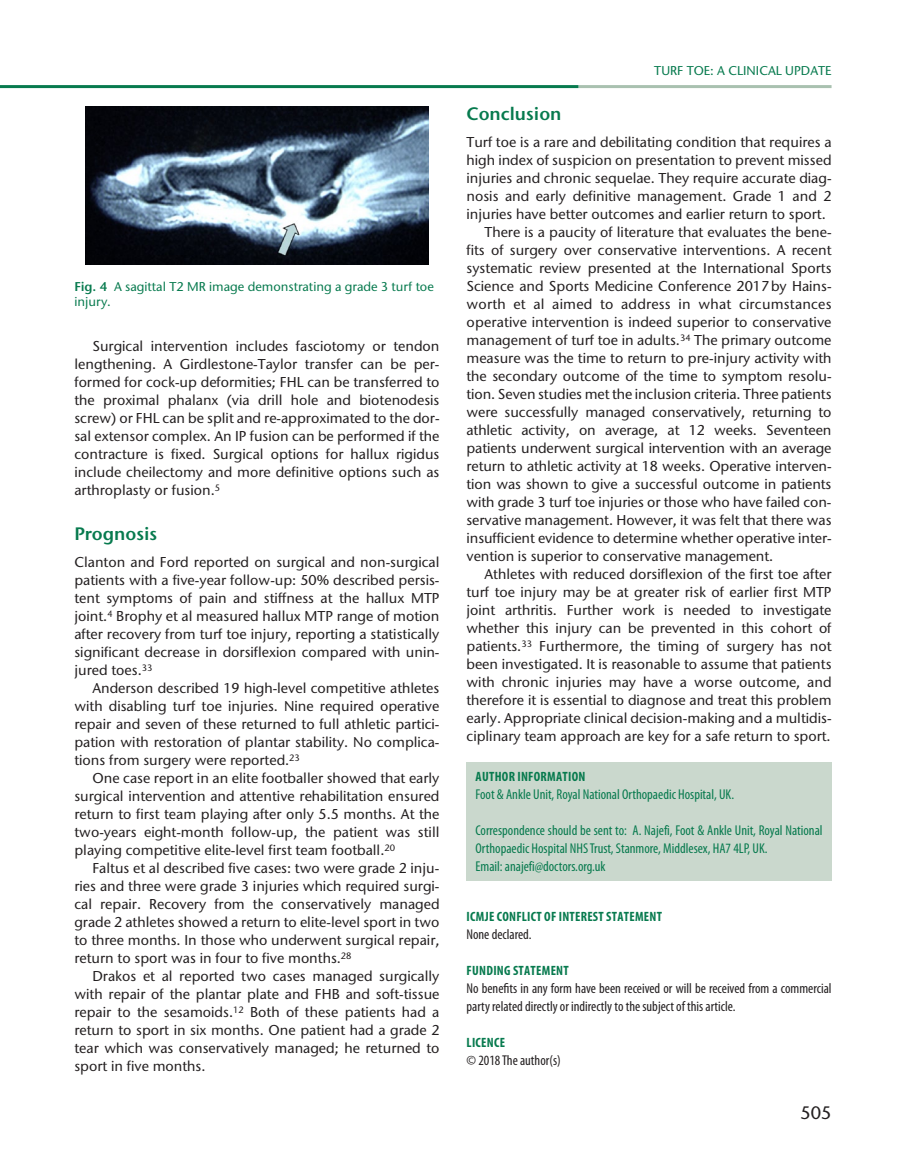
<style>
.page{position:relative;width:906px;height:1170px;background:#fff}
.page>*{position:absolute;margin:0;border:0;box-sizing:border-box;transform-origin:0 0}
.t1{font:600 18px "Stone Sans ITC Pro";color:#077a4e}
.t2{font:500 18px "Stone Sans ITC Pro";color:#231f20}
.t3{font:500 14.25px/18px "Stone Sans ITC Pro";color:#231f20;text-align:justify}
.t4{font:condensed 14.25px/18px "Myriad Pro";color:#077a4e}
.t5{font:condensed 14.25px/18px "Myriad Pro";color:#231f20}
.t6{font:700 condensed 13.5px "Myriad Pro";letter-spacing:.02em;color:#077a4e}
.t7{font:500 12.75px/15px "Stone Sans ITC Pro";color:#077a4e}
.s1{font-weight:600}
</style>
<div class="page">
<hr style="left:578px;top:85px;width:253px;height:3px;background:#a9c1b0">
<hr style="left:0;top:85px;width:578px;height:3px;background:#077a4e">
<img style="left:86px;top:106px;width:342px;height:158px">
<div style="left:466px;top:762px;width:365px;height:118px;background:#cad8cd"></div>
<p class="t7" style="left:74px;top:279px;width:361px"><span class="s1">Fig. 4</span> A sagittal T2 MR image demonstrating a grade 3 turf toe injury.</p>
<p class="t3" style="left:74px;top:336px;width:366px;text-indent:18px">Surgical intervention includes fasciotomy or tendon lengthening. A Girdlestone-Taylor transfer can be per&shy;formed for cock-up deformities; FHL can be transferred to the proximal phalanx (via drill hole and biotenodesis screw) or FHL can be split and re-approximated to the dor&shy;sal extensor complex. An IP fusion can be performed if the contracture is fixed. Surgical options for hallux rigidus include cheilectomy and more definitive options such as arthroplasty or fusion.<sup>5</sup></p>
<p class="t1" style="left:74px;top:522px;width:84px">Prognosis</p>
<p class="t3" style="left:74px;top:552px;width:366px">Clanton and Ford reported on surgical and non-surgical patients with a five-year follow-up: 50% described persis&shy;tent symptoms of pain and stiffness at the hallux MTP joint.<sup>4</sup> Brophy et al measured hallux MTP range of motion after recovery from turf toe injury, reporting a statistically significant decrease in dorsiflexion compared with unin&shy;jured toes.<sup>33</sup></p>
<p class="t3" style="left:74px;top:678px;width:366px;text-indent:18px">Anderson described 19 high-level competitive athletes with disabling turf toe injuries. Nine required operative repair and seven of these returned to full athletic partici&shy;pation with restoration of plantar stability. No complica&shy;tions from surgery were reported.<sup>23</sup></p>
<p class="t3" style="left:74px;top:768px;width:366px;text-indent:18px">One case report in an elite footballer showed that early surgical intervention and attentive rehabilitation ensured return to first team playing after only 5.5 months. At the two-years eight-month follow-up, the patient was still playing competitive elite-level first team football.<sup>20</sup></p>
<p class="t3" style="left:74px;top:858px;width:366px;text-indent:18px">Faltus et al described five cases: two were grade 2 inju&shy;ries and three were grade 3 injuries which required surgi&shy;cal repair. Recovery from the conservatively managed grade 2 athletes showed a return to elite-level sport in two to three months. In those who underwent surgical repair, return to sport was in four to five months.<sup>28</sup></p>
<p class="t3" style="left:74px;top:966px;width:366px;text-indent:18px">Drakos et al reported two cases managed surgically with repair of the plantar plate and FHB and soft-tissue repair to the sesamoids.<sup>12</sup> Both of these patients had a return to sport in six months. One patient had a grade 2 tear which was conservatively managed; he returned to sport in five months.</p>
<p class="t7" style="left:654px;top:63px;width:15px">Turf</p>
<p class="t7" style="left:686px;top:63px;width:50px">toe: aclinical</p>
<p class="t7" style="left:785px;top:63px;width:9px">update</p>
<p class="t1" style="left:466px;top:102px;width:97px">Conclusion</p>
<p class="t3" style="left:466px;top:132px;width:366px">Turf toe is a rare and debilitating condition that requires a</p>
<p class="t3" style="left:466px;top:150px;width:366px">high index of suspicion on presentation to prevent missed</p>
<p class="t3" style="left:466px;top:168px;width:366px">injuries and chronic sequelae. They require accurate diag-</p>
<p class="t3" style="left:466px;top:186px;width:366px">nosis and early definitive management. Grade 1 and 2</p>
<p class="t3" style="left:466px;top:204px;width:361px">injuries have better outcomes and earlier return to sport.</p>
<p class="t3" style="left:484px;top:222px;width:348px">There is a paucity of literature that evaluates the bene-</p>
<p class="t3" style="left:466px;top:240px;width:367px">fits of surgery over conservative interventions. A recent</p>
<p class="t3" style="left:466px;top:258px;width:366px">systematic review presented at the International Sports</p>
<p class="t3" style="left:466px;top:276px;width:366px">Science and Sports Medicine Conference 2017by Hains-</p>
<p class="t3" style="left:466px;top:294px;width:366px">worth et al aimed to address in what circumstances</p>
<p class="t3" style="left:466px;top:312px;width:366px">operative intervention is indeed superior to conservative</p>
<p class="t3" style="left:466px;top:330px;width:366px">management of turf toe in adults.<sup>34</sup> The primary outcome</p>
<p class="t3" style="left:466px;top:348px;width:366px">measure was the time to return to pre-injury activity with</p>
<p class="t3" style="left:466px;top:366px;width:366px">the secondary outcome of the time to symptom resolu-</p>
<p class="t3" style="left:466px;top:384px;width:366px">tion. Seven studies met the inclusion criteria. Three patients</p>
<p class="t3" style="left:466px;top:402px;width:366px">were successfully managed conservatively, returning to</p>
<p class="t3" style="left:466px;top:420px;width:366px">athletic activity, on average, at 12 weeks. Seventeen</p>
<p class="t3" style="left:466px;top:438px;width:366px">patients underwent surgical intervention with an average</p>
<p class="t3" style="left:466px;top:456px;width:366px">return to athletic activity at 18 weeks. Operative interven-</p>
<p class="t3" style="left:466px;top:474px;width:366px">tion was shown to give a successful outcome in patients</p>
<p class="t3" style="left:466px;top:492px;width:366px">with grade 3 turf toe injuries or those who have failed con-</p>
<p class="t3" style="left:466px;top:510px;width:366px">servative management. However, it was felt that there was</p>
<p class="t3" style="left:466px;top:528px;width:366px">insufficient evidence to determine whether operative inter-</p>
<p class="t3" style="left:466px;top:546px;width:308px">vention is superior to conservative management.</p>
<p class="t3" style="left:484px;top:564px;width:349px">Athletes with reduced dorsiflexion of the first toe after</p>
<p class="t3" style="left:466px;top:582px;width:366px">turf toe injury may be at greater risk of earlier first MTP</p>
<p class="t3" style="left:466px;top:600px;width:366px">joint arthritis. Further work is needed to investigate</p>
<p class="t3" style="left:466px;top:618px;width:366px">whether this injury can be prevented in this cohort of</p>
<p class="t3" style="left:466px;top:636px;width:367px">patients.<sup>33</sup> Furthermore, the timing of surgery has not</p>
<p class="t3" style="left:466px;top:654px;width:366px">been investigated. It is reasonable to assume that patients</p>
<p class="t3" style="left:466px;top:672px;width:366px">with chronic injuries may have a worse outcome, and</p>
<p class="t3" style="left:466px;top:690px;width:366px">therefore it is essential to diagnose and treat this problem</p>
<p class="t3" style="left:466px;top:708px;width:366px">early. Appropriate clinical decision-making and a multidis-</p>
<p class="t3" style="left:466px;top:726px;width:366px">ciplinary team approach are key for a safe return to sport.</p>
<p class="t6" style="left:475px;top:768px;width:111px">AUTHOR INFORMATION</p>
<p class="t4" style="left:475px;top:785px;width:260px">Foot &amp; Ankle Unit, Royal National Orthopaedic Hospital, UK.</p>
<p class="t4" style="left:475px;top:821px;width:348px">Correspondence should be sent to: A. Najefi, Foot &amp; Ankle Unit, Royal National<br>Orthopaedic Hospital NHS Trust, Stanmore, Middlesex, HA7 4LP, UK.<br>Email: anajefi@doctors.org.uk</p>
<p class="t6" style="left:466px;top:908px;width:197px">ICMJE CONFLICT OF INTEREST STATEMENT</p>
<p class="t5" style="left:466px;top:925px;width:67px">None declared.</p>
<p class="t6" style="left:466px;top:962px;width:104px">FUNDING STATEMENT</p>
<p class="t5" style="left:466px;top:979px;width:366px">No benefits in any form have been received or will be received from a commercial party related directly or indirectly to the subject of this article.</p>
<p class="t6" style="left:466px;top:1034px;width:34px">LICENCE</p>
<p class="t5" style="left:466px;top:1051px;width:96px">© 2018 The author(s)</p>
<p class="t2" style="left:800px;top:1101px;width:32px">505</p>
</div>
